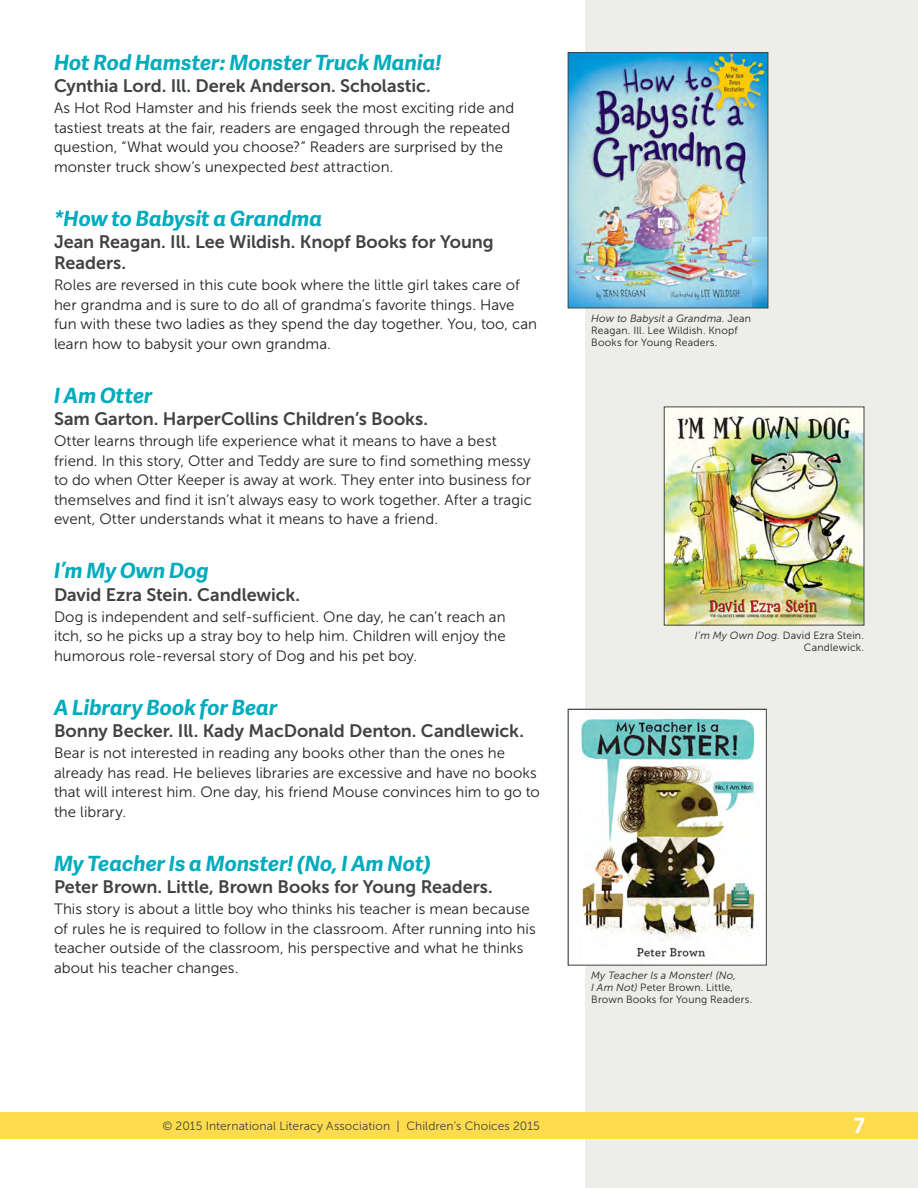
<style>
.page{position:relative;width:918px;height:1188px;background:#fff}
.page>*{position:absolute;margin:0;border:0;box-sizing:border-box;transform-origin:0 0}
.t1{font:italic 700 21px "Adelle Sans";color:#00acbc}
.t2{font:700 21px "Adelle Sans";color:#fff}
.t3{font:18px/21px "Museo Sans 700";letter-spacing:-.005em;color:#414343}
.t4{font:15px/19.5px "Museo Sans 300";letter-spacing:.005em;color:#231f20}
.t5{font:12px "Museo Sans 300";letter-spacing:.01em;color:#414343}
.t6{font:10.5px/12px "Museo Sans 300";letter-spacing:.015em;color:#231f20}
.s1{font-style:italic}
</style>
<div class="page">
<div style="left:585px;top:0;width:333px;height:1188px;background:#edede9"></div>
<div style="left:0;top:1112px;width:918px;height:27px;background:#ffdc4e"></div>
<img style="left:570px;top:54px;width:196px;height:252px">
<img style="left:666px;top:409px;width:196px;height:215px">
<div style="left:664px;top:407px;width:200px;height:219px;border:1px solid #414343"></div>
<img style="left:580px;top:711px;width:185px;height:252px">
<div style="left:568px;top:709px;width:199px;height:256px;border:1px solid #414343"></div>
<h1 class="t1" style="left:54px;top:48px;width:389px">Hot Rod Hamster: Monster Truck Mania!</h1>
<p class="t3" style="left:54px;top:76px;width:378px">Cynthia Lord. Ill. Derek Anderson. Scholastic.</p>
<p class="t4" style="left:54px;top:99px;width:462px">As Hot Rod Hamster and his friends seek the most exciting ride and tastiest treats at the fair, readers are engaged through the repeated question, “What would you choose?” Readers are surprised by the monster truck show’s unexpected <span class="s1">best</span> attraction.</p>
<h1 class="t1" style="left:54px;top:204px;width:270px">*How to Babysit a Grandma</h1>
<p class="t3" style="left:54px;top:232px;width:441px">Jean Reagan. Ill. Lee Wildish. Knopf Books for Young<br>Readers.</p>
<p class="t4" style="left:54px;top:276px;width:485px">Roles are reversed in this cute book where the little girl takes care of her grandma and is sure to do all of grandma’s favorite things. Have fun with these two ladies as they spend the day together. You, too, can learn how to babysit your own grandma.</p>
<h1 class="t1" style="left:54px;top:381px;width:100px">I Am Otter</h1>
<p class="t3" style="left:54px;top:409px;width:376px">Sam Garton. HarperCollins Children’s Books.</p>
<p class="t4" style="left:54px;top:432px;width:480px">Otter learns through life experience what it means to have a best friend. In this story, Otter and Teddy are sure to find something messy to do when Otter Keeper is away at work. They enter into business for themselves and find it isn’t always easy to work together. After a tragic event, Otter understands what it means to have a friend.</p>
<h1 class="t1" style="left:54px;top:556px;width:156px">I’m My Own Dog</h1>
<p class="t3" style="left:54px;top:584px;width:248px">David Ezra Stein. Candlewick.</p>
<p class="t4" style="left:54px;top:607px;width:453px;text-align:justify">Dog is independent and self-sufficient. One day, he can’t reach an itch, so he picks up a stray boy to help him. Children will enjoy the humorous role-reversal story of Dog and his pet boy.</p>
<h1 class="t1" style="left:54px;top:693px;width:225px">A Library Book for Bear</h1>
<p class="t3" style="left:54px;top:721px;width:471px">Bonny Becker. Ill. Kady MacDonald Denton. Candlewick.</p>
<p class="t4" style="left:54px;top:744px;width:487px">Bear is not interested in reading any books other than the ones he already has read. He believes libraries are excessive and have no books that will interest him. One day, his friend Mouse convinces him to go to the library.</p>
<h1 class="t1" style="left:54px;top:849px;width:379px">My Teacher Is a Monster! (No, I Am Not)</h1>
<p class="t3" style="left:54px;top:877px;width:440px">Peter Brown. Little, Brown Books for Young Readers.</p>
<p class="t4" style="left:54px;top:900px;width:483px">This story is about a little boy who thinks his teacher is mean because of rules he is required to follow in the classroom. After running into his teacher outside of the classroom, his perspective and what he thinks about his teacher changes.</p>
<p class="t6" style="left:591px;top:313px;width:161px"><span class="s1">How to Babysit a Grandma.</span> Jean<br>Reagan. Ill. Lee Wildish. Knopf<br>Books for Young Readers.</p>
<p class="t6" style="left:695px;top:630px;width:171px;text-align:right"><span class="s1">I’m My Own Dog.</span> David Ezra Stein.<br>Candlewick.</p>
<p class="t6" style="left:591px;top:969px;width:163px"><span class="s1">My Teacher Is a Monster! (No,<br>I Am Not)</span> Peter Brown. Little,<br>Brown Books for Young Readers.</p>
<p class="t5" style="left:162px;top:1120px;width:379px">© 2015 International Literacy Association | Children’s Choices 2015</p>
<h1 class="t2" style="left:854px;top:1110px;width:13px">7</h1>
</div>
